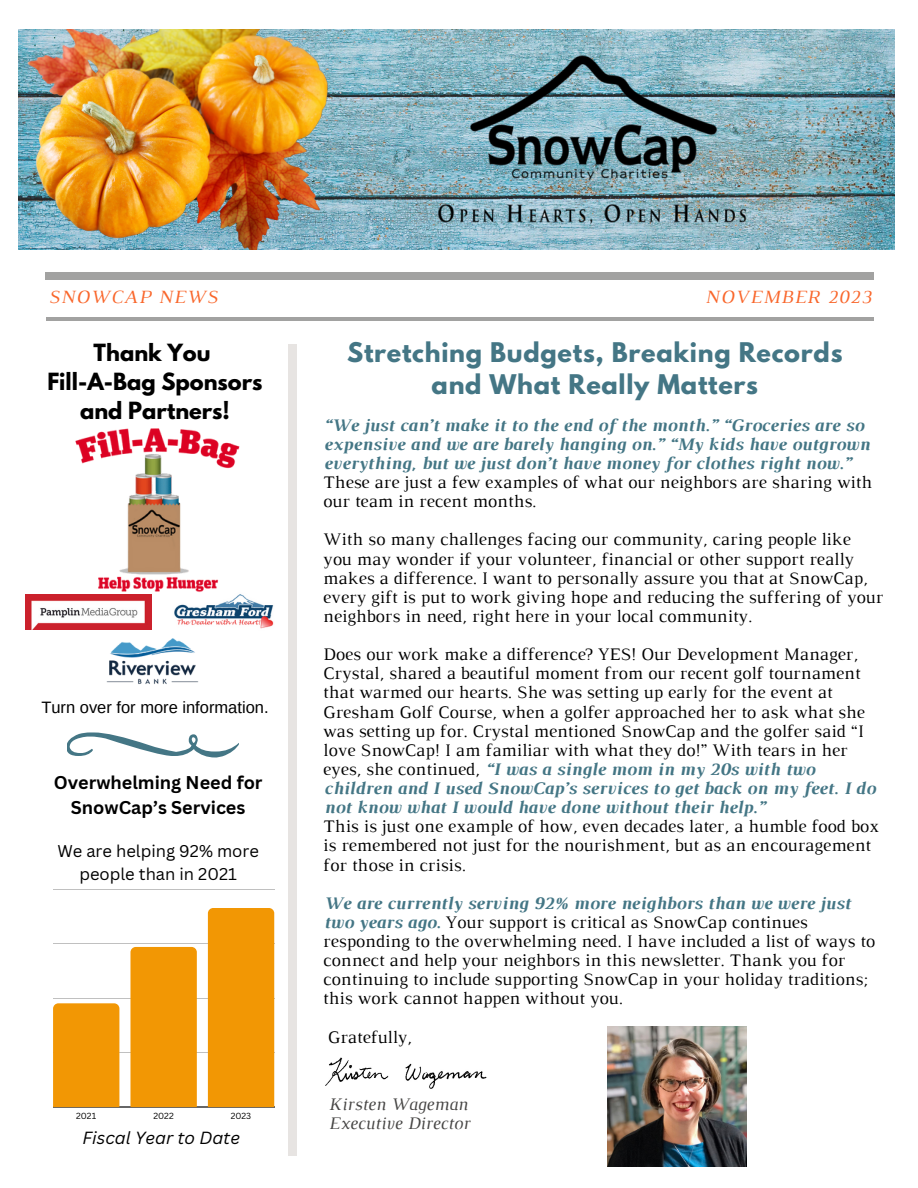
<style>
.page{position:relative;width:918px;height:1188px;background:#fff}
.page>*{position:absolute;margin:0;border:0;box-sizing:border-box;transform-origin:0 0}
.t1{font:700 24px/32.7px "League Spartan";letter-spacing:.03em;color:#447685;text-align:center}
.t2{font:700 21px/29.2px "League Spartan";color:#000;text-align:center}
.t3{font:italic 19.05px "Luthier";letter-spacing:.06em;color:#f9662b}
.t4{font:18px/19.2px "Luthier";color:#000}
.t5{font:italic 700 18px/19.2px "Luthier";color:#447685}
.t6{font:700 18px/25px "Canva Sans";color:#000;text-align:center}
.t7{font:italic 18px "Luthier";color:#464544}
.t8{font:italic 17.1px "Canva Sans";color:#000}
.t9{font:16.65px/23.1px "Canva Sans";color:#000;text-align:center}
.t10{font:16.5px "Arimo";color:#000}
.t11{font:8.55px "Canva Sans";color:#000}
.s1{font-weight:400;font-style:normal;color:#000}
.s2{font-weight:700;font-style:italic;color:#447685}
</style>
<div class="page">
<hr style="left:46px;top:318px;width:838px;height:3px;background:#464544">
<div style="left:37px;top:272px;width:857px;height:7px;background:#a2a2a1"></div>
<div style="left:875px;top:39px;width:43px;height:282px;background:#fff"></div>
<img style="left:325px;top:1057px;width:162px;height:32px">
<div style="left:288px;top:344px;width:9px;height:812px;background:#e7e4e2"></div>
<div style="left:0;top:0;width:44px;height:311px;background:#fff"></div>
<img style="left:607px;top:1026px;width:140px;height:141px">
<img style="left:351px;top:29px;width:543px;height:221px">
<img style="left:19px;top:29px;width:332px;height:221px">
<img style="left:436px;top:52px;width:314px;height:176px">
<hr style="left:53px;top:889px;width:221px;height:1px;background:#000">
<hr style="left:53px;top:944px;width:221px;height:1px;background:#000">
<hr style="left:53px;top:998px;width:221px;height:1px;background:#000">
<hr style="left:53px;top:1052px;width:221px;height:1px;background:#000">
<hr style="left:53px;top:1107px;width:221px;height:1px;background:#000">
<div style="left:53px;top:1003px;width:66px;height:104px;background:#f29704"></div>
<div style="left:130px;top:947px;width:67px;height:160px;background:#f29704"></div>
<div style="left:208px;top:908px;width:66px;height:199px;background:#f29704"></div>
<img style="left:174px;top:594px;width:100px;height:35px">
<img style="left:26px;top:595px;width:126px;height:35px">
<img style="left:75px;top:428px;width:165px;height:164px">
<img style="left:106px;top:638px;width:92px;height:46px">
<svg style="left:68px;top:732px;width:171px;height:25px"></svg>
<p class="t3" style="left:48px;top:290px;width:171px">SNOWCAP NEWS</p>
<p class="t3" style="left:705px;top:290px;width:168px">NOVEMBER 2023</p>
<p class="t2" style="left:94px;top:340px;width:118px">Thank You</p>
<p class="t2" style="left:47px;top:370px;width:217px">Fill-A-Bag Sponsors and Partners!</p>
<p class="t10" style="left:41px;top:699px;width:229px">Turn over for more information.</p>
<p class="t6" style="left:54px;top:769px;width:210px">Overwhelming Need for<br>SnowCap’s Services</p>
<p class="t9" style="left:57px;top:839px;width:203px">We are helping 92% more people than in 2021</p>
<p class="t11" style="left:76px;top:1110px;width:22px">2021</p>
<p class="t11" style="left:154px;top:1110px;width:22px">2022</p>
<p class="t11" style="left:231px;top:1110px;width:22px">2023</p>
<p class="t8" style="left:83px;top:1125px;width:159px">Fiscal Year to Date</p>
<p class="t1" style="left:347px;top:339px;width:497px">Stretching Budgets, Breaking Records and What Really Matters</p>
<p class="t5" style="left:323px;top:417px;width:550px">“We just can’t make it to the end of the month.” “Groceries are so expensive and we are barely hanging on.” “My kids have outgrown everything, but we just don’t have money for clothes right now.” <span class="s1">These are just a few examples of what our neighbors are sharing with our team in recent months.</span></p>
<p class="t4" style="left:323px;top:531px;width:562px">With so many challenges facing our community, caring people like you may wonder if your volunteer, financial or other support really makes a difference. I want to personally assure you that at SnowCap, every gift is put to work giving hope and reducing the suffering of your neighbors in need, right here in your local community.</p>
<p class="t4" style="left:323px;top:646px;width:553px">Does our work make a difference? YES! Our Development Manager, Crystal, shared a beautiful moment from our recent golf tournament that warmed our hearts. She was setting up early for the event at Gresham Golf Course, when a golfer approached her to ask what she was setting up for. Crystal mentioned SnowCap and the golfer said “I love SnowCap! I am familiar with what they do!” With tears in her eyes, she continued, <span class="s2">“I was a single mom in my 20s with two children and I used SnowCap’s services to get back on my feet. I do not know what I would have done without their help.”</span></p>
<p class="t4" style="left:323px;top:818px;width:557px">This is just one example of how, even decades later, a humble food box is remembered not just for the nourishment, but as an encouragement for those in crisis.</p>
<p class="t4" style="left:323px;top:895px;width:554px"><span class="s2">We are currently serving 92% more neighbors than we were just two years ago.</span> Your support is critical as SnowCap continues responding to the overwhelming need. I have included a list of ways to connect and help your neighbors in this newsletter. Thank you for continuing to include supporting SnowCap in your holiday traditions; this work cannot happen without you.</p>
<p class="t4" style="left:328px;top:1029px;width:86px">Gratefully,</p>
<p class="t7" style="left:329px;top:1098px;width:140px">Kirsten Wageman</p>
<p class="t7" style="left:329px;top:1117px;width:142px">Executive Director</p>
</div>
